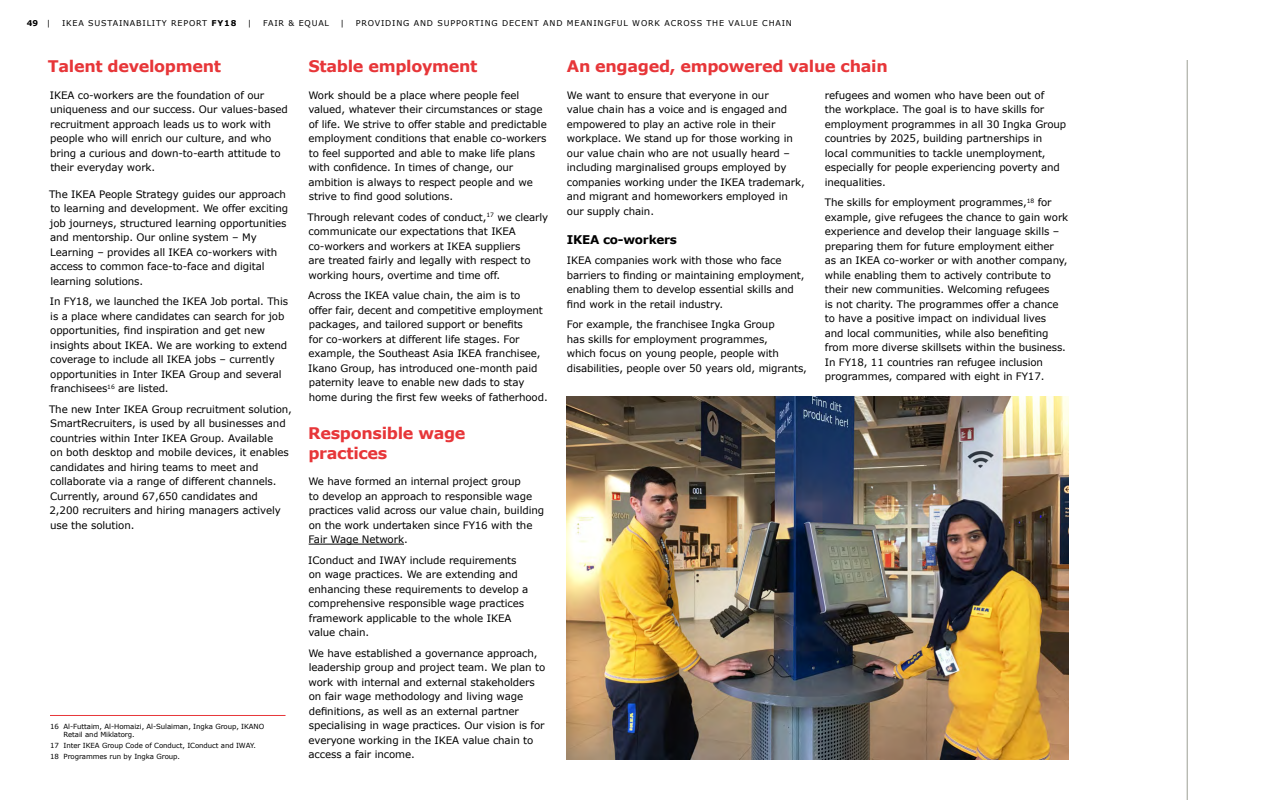
<style>
.page{position:relative;width:1280px;height:800px;background:#fff}
.page>*{position:absolute;margin:0;border:0;box-sizing:border-box;transform-origin:0 0}
.t1{font:700 16px/20px "Verdana IKEA";letter-spacing:-.02em;color:#e73639}
.t2{font:700 12px "Verdana IKEA";letter-spacing:-.02em;color:#000}
.t3{font:10.2px/14.5px "Verdana IKEA";letter-spacing:-.01em;color:#000}
.t4{font:8px "Verdana IKEA";letter-spacing:.1em;color:#000}
.t5{font:700 8px "Verdana IKEA";color:#000}
.t6{font:7px/8px "Verdana IKEA";letter-spacing:-.01em;color:#000}
.s1{font-weight:400}
.s2{font-weight:700}
</style>
<div class="page">
<hr style="left:1187px;top:60px;width:1px;height:740px;background:#9d9f95">
<hr style="left:309px;top:544px;width:95px;height:1px;background:#000">
<img style="left:567px;top:397px;width:502px;height:363px">
<hr style="left:50px;top:715px;width:236px;height:1px;background:#e73639">
<p class="t5" style="left:27px;top:18px;width:25px">49 <span class="s1">|</span></p>
<p class="t4" style="left:62px;top:18px;width:176px">IKEA SUSTAINABILITY REPORT <span class="s2">FY18</span></p>
<p class="t4" style="left:248px;top:18px;width:5px">|</p>
<p class="t4" style="left:263px;top:18px;width:67px">FAIR &amp; EQUAL</p>
<p class="t4" style="left:340px;top:18px;width:5px">|</p>
<p class="t4" style="left:356px;top:18px;width:438px">PROVIDING AND SUPPORTING DECENT AND MEANINGFUL WORK ACROSS THE VALUE CHAIN</p>
<h1 class="t1" style="left:48px;top:57px;width:175px">Talent development</h1>
<p class="t3" style="left:50px;top:88px;width:239px">IKEA co-workers are the foundation of our uniqueness and our success. Our values-based recruitment approach leads us to work with people who will enrich our culture, and who bring a curious and down-to-earth attitude to their everyday work.</p>
<p class="t3" style="left:49px;top:187px;width:241px">The IKEA People Strategy guides our approach to learning and development. We offer exciting job journeys, structured learning opportunities and mentorship. Our online system – My Learning – provides all IKEA co-workers with access to common face-to-face and digital learning solutions.</p>
<p class="t3" style="left:50px;top:294px;width:240px">In FY18, we launched the IKEA Job portal. This is a place where candidates can search for job opportunities, find inspiration and get new insights about IKEA. We are working to extend coverage to include all IKEA jobs – currently opportunities in Inter IKEA Group and several franchisees<sup>16</sup> are listed.</p>
<p class="t3" style="left:49px;top:402px;width:244px">The new Inter IKEA Group recruitment solution, SmartRecruiters, is used by all businesses and countries within Inter IKEA Group. Available<br>on both desktop and mobile devices, it enables candidates and hiring teams to meet and collaborate via a range of different channels.<br>Currently, around 67,650 candidates and<br>2,200 recruiters and hiring managers actively use the solution.</p>
<h1 class="t1" style="left:309px;top:57px;width:170px">Stable employment</h1>
<p class="t3" style="left:308px;top:88px;width:240px">Work should be a place where people feel valued, whatever their circumstances or stage of life. We strive to offer stable and predictable employment conditions that enable co-workers to feel supported and able to make life plans with confidence. In times of change, our ambition is always to respect people and we strive to find good solutions.</p>
<p class="t3" style="left:308px;top:210px;width:242px">Through relevant codes of conduct,<sup>17</sup> we clearly communicate our expectations that IKEA co-workers and workers at IKEA suppliers<br>are treated fairly and legally with respect to working hours, overtime and time off.</p>
<p class="t3" style="left:308px;top:288px;width:241px">Across the IKEA value chain, the aim is to<br>offer fair, decent and competitive employment packages, and tailored support or benefits<br>for co-workers at different life stages. For example, the Southeast Asia IKEA franchisee, Ikano Group, has introduced one-month paid paternity leave to enable new dads to stay home during the first few weeks of fatherhood.</p>
<h1 class="t1" style="left:308px;top:423px;width:159px">Responsible wage practices</h1>
<p class="t3" style="left:308px;top:474px;width:237px">We have formed an internal project group<br>to develop an approach to responsible wage practices valid across our value chain, building on the work undertaken since FY16 with the Fair Wage Network.</p>
<p class="t3" style="left:308px;top:553px;width:222px">IConduct and IWAY include requirements on wage practices. We are extending and enhancing these requirements to develop a comprehensive responsible wage practices framework applicable to the whole IKEA value chain.</p>
<p class="t3" style="left:308px;top:646px;width:238px">We have established a governance approach, leadership group and project team. We plan to work with internal and external stakeholders on fair wage methodology and living wage definitions, as well as an external partner specialising in wage practices. Our vision is for everyone working in the IKEA value chain to access a fair income.</p>
<h1 class="t1" style="left:567px;top:57px;width:322px">An engaged, empowered value chain</h1>
<p class="t3" style="left:567px;top:88px;width:239px">We want to ensure that everyone in our<br>value chain has a voice and is engaged and empowered to play an active role in their workplace. We stand up for those working in our value chain who are not usually heard – including marginalised groups employed by companies working under the IKEA trademark, and migrant and homeworkers employed in our supply chain.</p>
<p class="t2" style="left:567px;top:232px;width:112px">IKEA co-workers</p>
<p class="t3" style="left:567px;top:253px;width:239px">IKEA companies work with those who face barriers to finding or maintaining employment, enabling them to develop essential skills and find work in the retail industry.</p>
<p class="t3" style="left:567px;top:317px;width:242px">For example, the franchisee Ingka Group<br>has skills for employment programmes,<br>which focus on young people, people with disabilities, people over 50 years old, migrants,</p>
<p class="t3" style="left:825px;top:88px;width:243px">refugees and women who have been out of<br>the workplace. The goal is to have skills for employment programmes in all 30 Ingka Group countries by 2025, building partnerships in local communities to tackle unemployment, especially for people experiencing poverty and inequalities.</p>
<p class="t3" style="left:825px;top:195px;width:245px">The skills for employment programmes,<sup>18</sup> for example, give refugees the chance to gain work experience and develop their language skills – preparing them for future employment either<br>as an IKEA co-worker or with another company, while enabling them to actively contribute to their new communities. Welcoming refugees<br>is not charity. The programmes offer a chance to have a positive impact on individual lives<br>and local communities, while also benefiting from more diverse skillsets within the business.<br>In FY18, 11 countries ran refugee inclusion programmes, compared with eight in FY17.</p>
<p class="t6" style="left:64px;top:723px;width:202px;text-indent:-14px">16 Al-Futtaim, Al-Homaizi, Al-Sulaiman, Ingka Group, IKANO<br>Retail and Miklatorg.</p>
<p class="t6" style="left:50px;top:740px;width:207px;line-height:11px">17 Inter IKEA Group Code of Conduct, IConduct and IWAY.<br>18 Programmes run by Ingka Group.</p>
</div>
